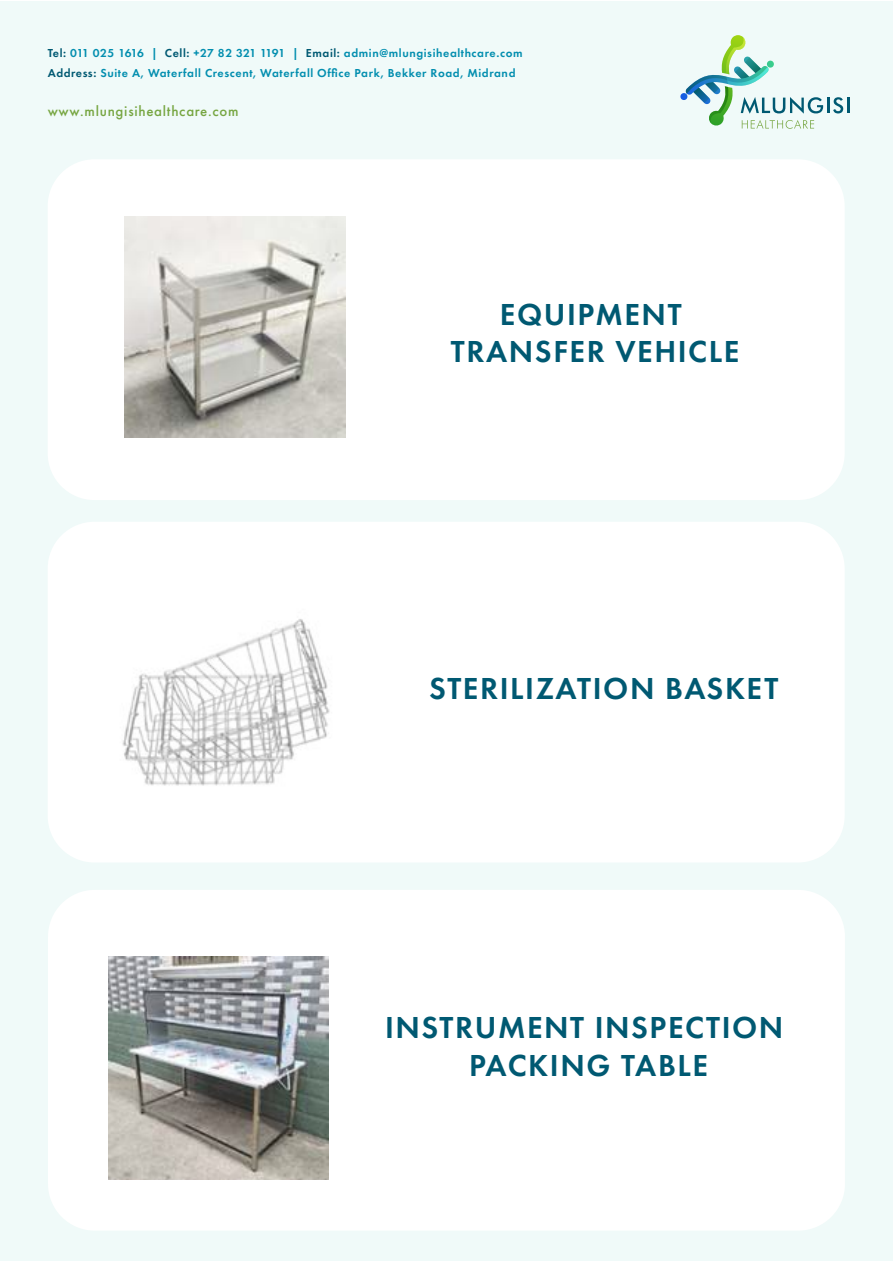
<style>
.page{position:relative;width:893px;height:1263px;background:#fff}
.page>*{position:absolute;margin:0;border:0;box-sizing:border-box;transform-origin:0 0}
.t1{font:600 31.5px/37.8px "Futura PT";letter-spacing:.05em;color:#005972;text-align:center}
.t2{font:500 14.85px "Futura PT";letter-spacing:.05em;color:#77a642}
.t3{font:600 12px/19.6px "Futura PT";letter-spacing:.05em;color:#028eaf}
.s1{color:#005972}
</style>
<div class="page">
<div style="left:0;top:2px;width:893px;height:1259px;background:#f0faf9"></div>
<div style="left:48px;top:522px;width:797px;height:340px;background:#fff;border-radius:47px"></div>
<div style="left:48px;top:159px;width:797px;height:341px;background:#fff;border-radius:47px"></div>
<hr style="left:847px;top:98px;width:3px;height:15px;background:#005972">
<svg style="left:680px;top:35px;width:163px;height:94px"></svg>
<div style="left:48px;top:890px;width:797px;height:341px;background:#fff;border-radius:47px"></div>
<img style="left:125px;top:216px;width:220px;height:222px">
<img style="left:122px;top:619px;width:208px;height:167px">
<img style="left:109px;top:956px;width:220px;height:223px">
<p class="t3" style="left:48px;top:43px;width:477px"><span class="s1">Tel:</span> 011 025 1616 | <span class="s1">Cell:</span> +27 82 321 1191 | <span class="s1">Email:</span> admin@mlungisihealthcare.com<br><span class="s1">Address:</span> Suite A, Waterfall Crescent, Waterfall Office Park, Bekker Road, Midrand</p>
<p class="t2" style="left:48px;top:102px;width:192px">www.mlungisihealthcare.com</p>
<h1 class="t1" style="left:451px;top:295px;width:290px">EQUIPMENT<br>TRANSFER VEHICLE</h1>
<h1 class="t1" style="left:429px;top:669px;width:351px">STERILIZATION BASKET</h1>
<h1 class="t1" style="left:385px;top:1008px;width:400px">INSTRUMENT INSPECTION<br>PACKING TABLE</h1>
</div>
